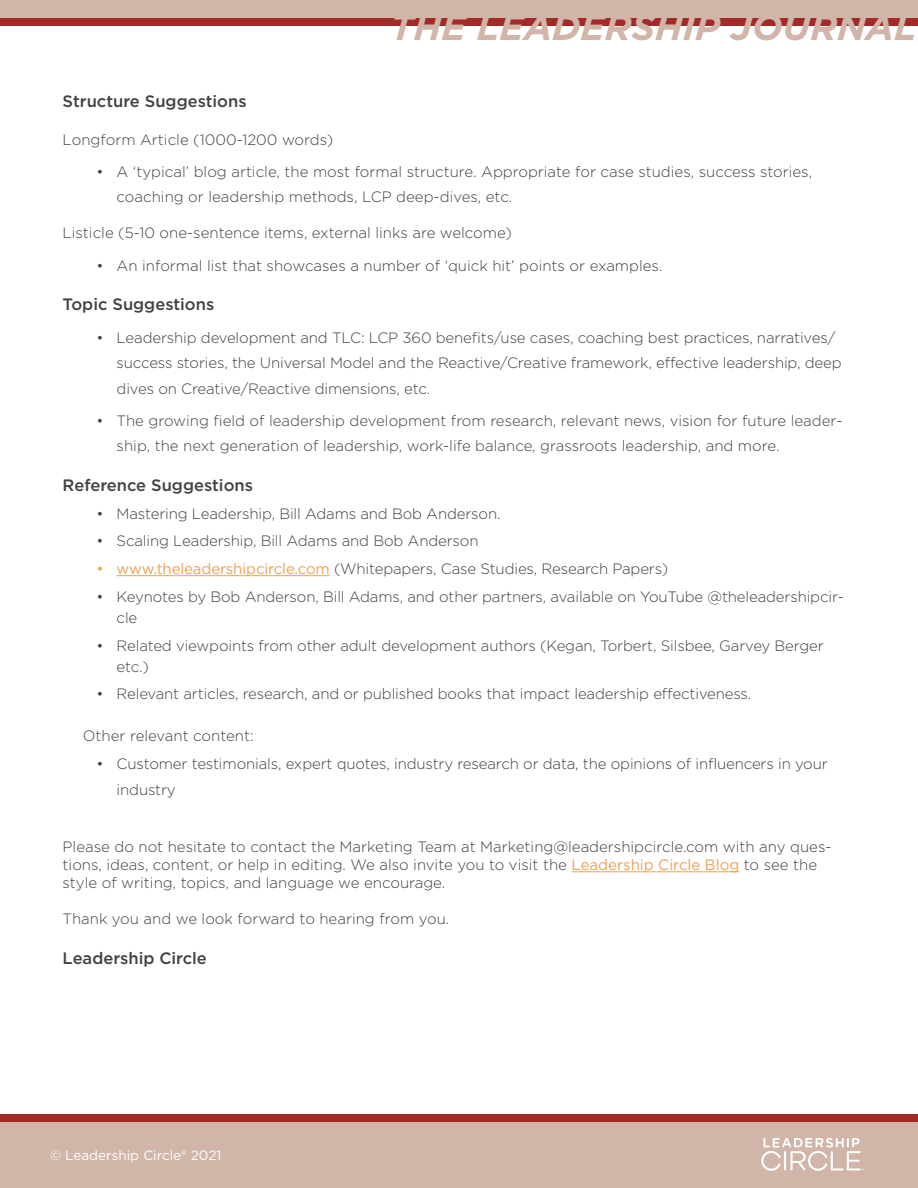
<style>
.page{position:relative;width:918px;height:1188px;background:#fff}
.page>*{position:absolute;margin:0;border:0;box-sizing:border-box;transform-origin:0 0}
.t1{font:italic 700 36.6px "Gotham";color:#d0b5a8}
.t2{font:500 16.5px "Gotham";color:#414042}
.t3{font:300 15px/25.5px "Gotham";letter-spacing:-.01em;color:#414042}
.t4{font:13.5px "Gotham";color:#fff}
.s1{font-weight:400;color:#f1a053}
</style>
<div class="page">
<div style="left:0;top:1114px;width:918px;height:17px;background:#a22b2a"></div>
<div style="left:0;top:1123px;width:918px;height:65px;background:#d0b5a8"></div>
<div style="left:0;top:9px;width:918px;height:17px;background:#a22b2a"></div>
<div style="left:0;top:0;width:918px;height:17px;background:#d0b5a8"></div>
<svg style="left:761px;top:1138px;width:102px;height:33px"></svg>
<hr style="left:117px;top:575px;width:213px;height:1px;background:#f1a053">
<hr style="left:572px;top:871px;width:167px;height:1px;background:#f1a053">
<h1 class="t1" style="left:391px;top:3px;width:527px">THE LEADERSHIP JOURNAL</h1>
<p class="t2" style="left:63px;top:90px;width:186px">Structure Suggestions</p>
<p class="t3" style="left:63px;top:126px;width:272px">Longform Article (1000-1200 words)</p>
<p class="t3" style="left:117px;top:159px;width:697px;text-indent:-20px">• A ‘typical’ blog article, the most formal structure. Appropriate for case studies, success stories, coaching or leadership methods, LCP deep-dives, etc.</p>
<p class="t3" style="left:63px;top:220px;width:451px">Listicle (5-10 one-sentence items, external links are welcome)</p>
<p class="t3" style="left:96px;top:252px;width:568px">• An informal list that showcases a number of ‘quick hit’ points or examples.</p>
<p class="t2" style="left:63px;top:294px;width:153px">Topic Suggestions</p>
<p class="t3" style="left:117px;top:324px;width:727px;text-indent:-20px">• Leadership development and TLC: LCP 360 benefits/use cases, coaching best practices, narratives/ success stories, the Universal Model and the Reactive/Creative framework, effective leadership, deep dives on Creative/Reactive dimensions, etc.</p>
<p class="t3" style="left:117px;top:407px;width:728px;text-indent:-20px">• The growing field of leadership development from research, relevant news, vision for future leader&shy;ship, the next generation of leadership, work-life balance, grassroots leadership, and more.</p>
<p class="t2" style="left:63px;top:474px;width:192px">Reference Suggestions</p>
<p class="t3" style="left:96px;top:500px;width:406px">• Mastering Leadership, Bill Adams and Bob Anderson.</p>
<p class="t3" style="left:96px;top:528px;width:384px">• Scaling Leadership, Bill Adams and Bob Anderson</p>
<p class="t3" style="left:96px;top:556px;width:573px"><span class="s1">• www.theleadershipcircle.com</span> (Whitepapers, Case Studies, Research Papers)</p>
<p class="t3" style="left:117px;top:586px;width:729px;line-height:21px;text-indent:-20px">• Keynotes by Bob Anderson, Bill Adams, and other partners, available on YouTube @theleadershipcir&shy;cle</p>
<p class="t3" style="left:117px;top:634px;width:709px;line-height:21px;text-indent:-20px">• Related viewpoints from other adult development authors (Kegan, Torbert, Silsbee, Garvey Berger etc.)</p>
<p class="t3" style="left:96px;top:681px;width:656px">• Relevant articles, research, and or published books that impact leadership effectiveness.</p>
<p class="t3" style="left:83px;top:723px;width:172px">Other relevant content:</p>
<p class="t3" style="left:117px;top:751px;width:713px;text-indent:-20px">• Customer testimonials, expert quotes, industry research or data, the opinions of influencers in your industry</p>
<p class="t3" style="left:63px;top:838px;width:770px;line-height:18px">Please do not hesitate to contact the Marketing Team at Marketing@leadershipcircle.com with any ques&shy;tions, ideas, content, or help in editing. We also invite you to visit the <span class="s1">Leadership Circle Blog</span> to see the style of writing, topics, and language we encourage.</p>
<p class="t3" style="left:63px;top:906px;width:388px">Thank you and we look forward to hearing from you.</p>
<p class="t2" style="left:63px;top:947px;width:146px">Leadership Circle</p>
<p class="t4" style="left:50px;top:1146px;width:173px">© Leadership Circle® 2021</p>
</div>
